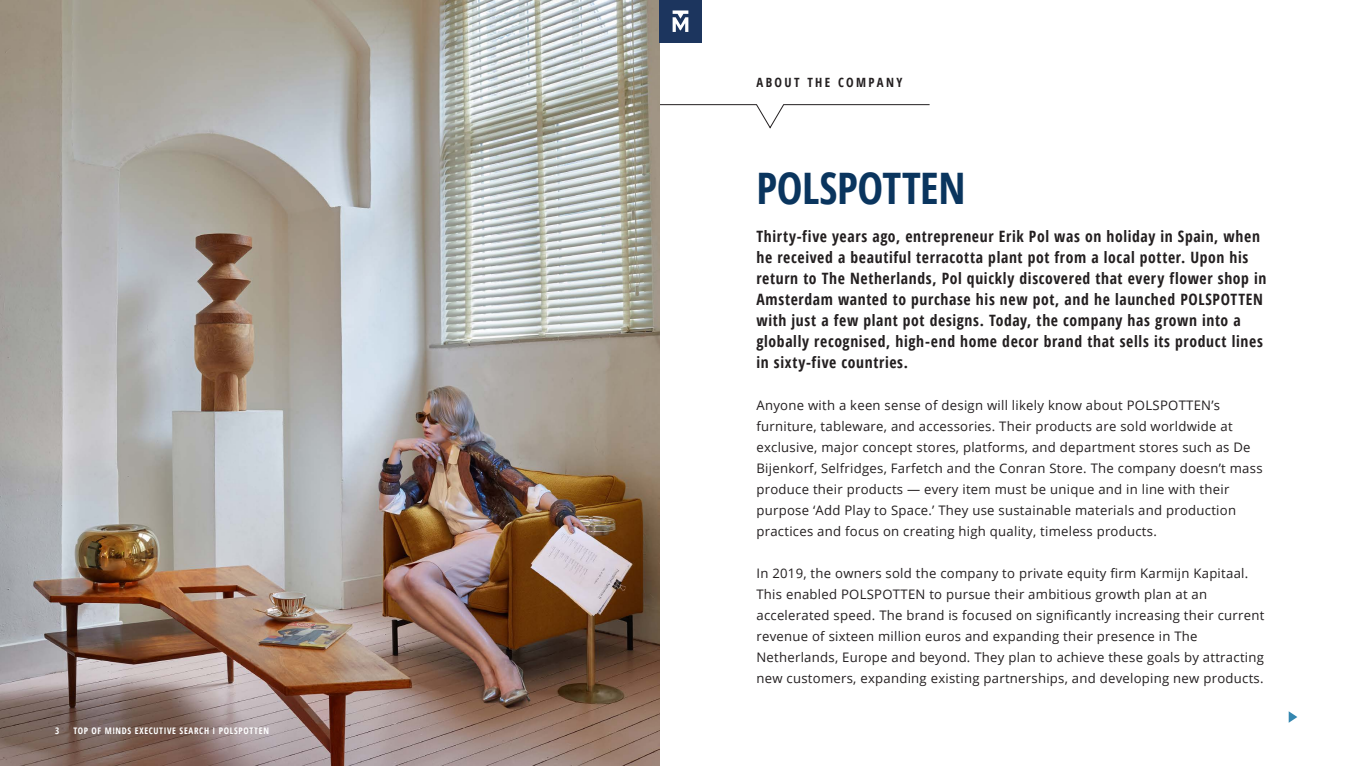
<style>
.page{position:relative;width:1361px;height:766px;background:#fff}
.page>*{position:absolute;margin:0;border:0;box-sizing:border-box;transform-origin:0 0}
.Page_header_kopie{font:700 condensed 43.42px "Open Sans";letter-spacing:-.01em;color:#0a355e}
.t1{font:700 condensed 15.67px/21px "Open Sans";letter-spacing:.04em;color:#231f20}
.t2{font:13.12px/21px "Open Sans";letter-spacing:.02em;color:#231f20}
.t3{font:700 condensed 12.75px "Open Sans";letter-spacing:.185em;color:#231f20}
.t4{font:700 condensed 9px "Open Sans";letter-spacing:.075em;color:#fff}
</style>
<div class="page">
<svg style="left:659px;top:104px;width:271px;height:24px"></svg>
<img style="left:0;top:0;width:659px;height:765px">
<svg style="left:1288px;top:711px;width:9px;height:11px"></svg>
<div style="left:659px;top:0;width:43px;height:43px;background:#1c355e"></div>
<svg style="left:672px;top:10px;width:16px;height:22px"></svg>
<p class="t4" style="left:55px;top:724px;width:6px">3</p>
<p class="t4" style="left:73px;top:724px;width:197px">TOP OF MINDS EXECUTIVE SEARCH I POLSPOTTEN</p>
<p class="t3" style="left:756px;top:73px;width:147px">ABOUT THE COMPANY</p>
<p class="Page_header_kopie" style="left:756px;top:158px;width:211px">POLSPOTTEN</p>
<p class="t1" style="left:756px;top:225px;width:511px">Thirty-five years ago, entrepreneur Erik Pol was on holiday in Spain, when he received a beautiful terracotta plant pot from a local potter. Upon his return to The Netherlands, Pol quickly discovered that every flower shop in Amsterdam wanted to purchase his new pot, and he launched POLSPOTTEN with just a few plant pot designs. Today, the company has grown into a globally recognised, high-end home decor brand that sells its product lines in sixty-five countries.</p>
<p class="t2" style="left:756px;top:394px;width:508px">Anyone with a keen sense of design will likely know about POLSPOTTEN’s furniture, tableware, and accessories. Their products are sold worldwide at exclusive, major concept stores, platforms, and department stores such as De Bijenkorf, Selfridges, Farfetch and the Conran Store. The company doesn’t mass produce their products — every item must be unique and in line with their purpose ‘Add Play to Space.’ They use sustainable materials and production practices and focus on creating high quality, timeless products.</p>
<p class="t2" style="left:756px;top:562px;width:509px">In 2019, the owners sold the company to private equity firm Karmijn Kapitaal.<br>This enabled POLSPOTTEN to pursue their ambitious growth plan at an accelerated speed. The brand is focused on significantly increasing their current revenue of sixteen million euros and expanding their presence in The Netherlands, Europe and beyond. They plan to achieve these goals by attracting new customers, expanding existing partnerships, and developing new products.</p>
</div>
